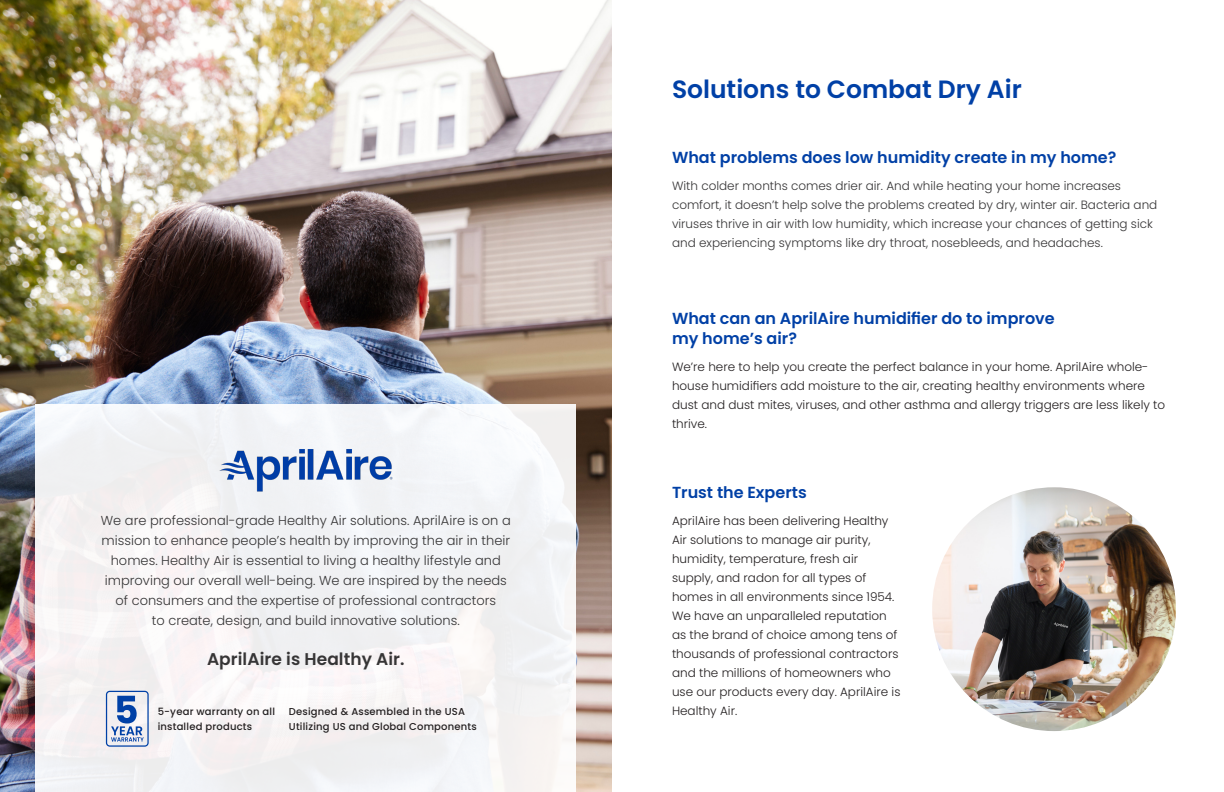
<style>
.page{position:relative;width:1224px;height:792px;background:#fff}
.page>*{position:absolute;margin:0;border:0;box-sizing:border-box;transform-origin:0 0}
.Body_Copy{font:600 25px "Poppins";color:#0040a6}
.t1{font:600 17px "Poppins";letter-spacing:.005em;color:#363536}
.Body_Copy-2{font:600 16px/20px "Poppins";color:#0040a6}
.t2{font:300 13px/20px "Poppins";color:#363536;text-align:center}
.Body_Copy-3{font:300 12px/19px "Poppins";color:#231f20}
.Body_Copy-4{font:300 12px/19px "Poppins";color:#363536}
.Body_Long-Form{font:500 10px/15px "Poppins";letter-spacing:.02em;color:#231f20}
</style>
<div class="page">
<img style="left:0;top:0;width:612px;height:792px">
<div style="left:36px;top:404px;width:540px;height:388px;background:#f3f3f5"></div>
<img style="left:219px;top:449px;width:173px;height:42px">
<svg style="left:106px;top:691px;width:43px;height:56px"></svg>
<img style="left:932px;top:487px;width:244px;height:244px;border-radius:122px">
<p class="t2" style="left:101px;top:510px;width:411px">We are professional-grade Healthy Air solutions. AprilAire is on a</p>
<p class="t2" style="left:102px;top:530px;width:410px">mission to enhance people’s health by improving the air in their homes. Healthy Air is essential to living a healthy lifestyle and</p>
<p class="t2" style="left:105px;top:570px;width:403px">improving our overall well-being. We are inspired by the needs of consumers and the expertise of professional contractors<br>to create, design, and build innovative solutions.</p>
<p class="t1" style="left:207px;top:649px;width:199px">AprilAire is Healthy Air.</p>
<p class="Body_Long-Form" style="left:158px;top:704px;width:119px">5-year warranty on all installed products</p>
<p class="Body_Long-Form" style="left:289px;top:704px;width:189px">Designed &amp; Assembled in the USA<br>Utilizing US and Global Components</p>
<p class="Body_Copy" style="left:672px;top:75px;width:351px">Solutions to Combat Dry Air</p>
<p class="Body_Copy-2" style="left:672px;top:147px;width:446px">What problems does low humidity create in my home?</p>
<p class="Body_Copy-4" style="left:672px;top:176px;width:487px">With colder months comes drier air. And while heating your home increases comfort, it doesn’t help solve the problems created by dry, winter air. Bacteria and viruses thrive in air with low humidity, which increase your chances of getting sick and experiencing symptoms like dry throat, nosebleeds, and headaches.</p>
<p class="Body_Copy-2" style="left:672px;top:308px;width:384px">What can an AprilAire humidifier do to improve my home’s air?</p>
<p class="Body_Copy-3" style="left:672px;top:357px;width:495px">We’re here to help you create the perfect balance in your home. AprilAire whole&shy;house humidifiers add moisture to the air, creating healthy environments where dust and dust mites, viruses, and other asthma and allergy triggers are less likely to thrive.</p>
<p class="Body_Copy-2" style="left:672px;top:482px;width:136px">Trust the Experts</p>
<p class="Body_Copy-3" style="left:672px;top:511px;width:230px">AprilAire has been delivering Healthy Air solutions to manage air purity, humidity, temperature, fresh air supply, and radon for all types of homes in all environments since 1954.<br>We have an unparalleled reputation as the brand of choice among tens of thousands of professional contractors and the millions of homeowners who use our products every day. AprilAire is Healthy Air.</p>
</div>
